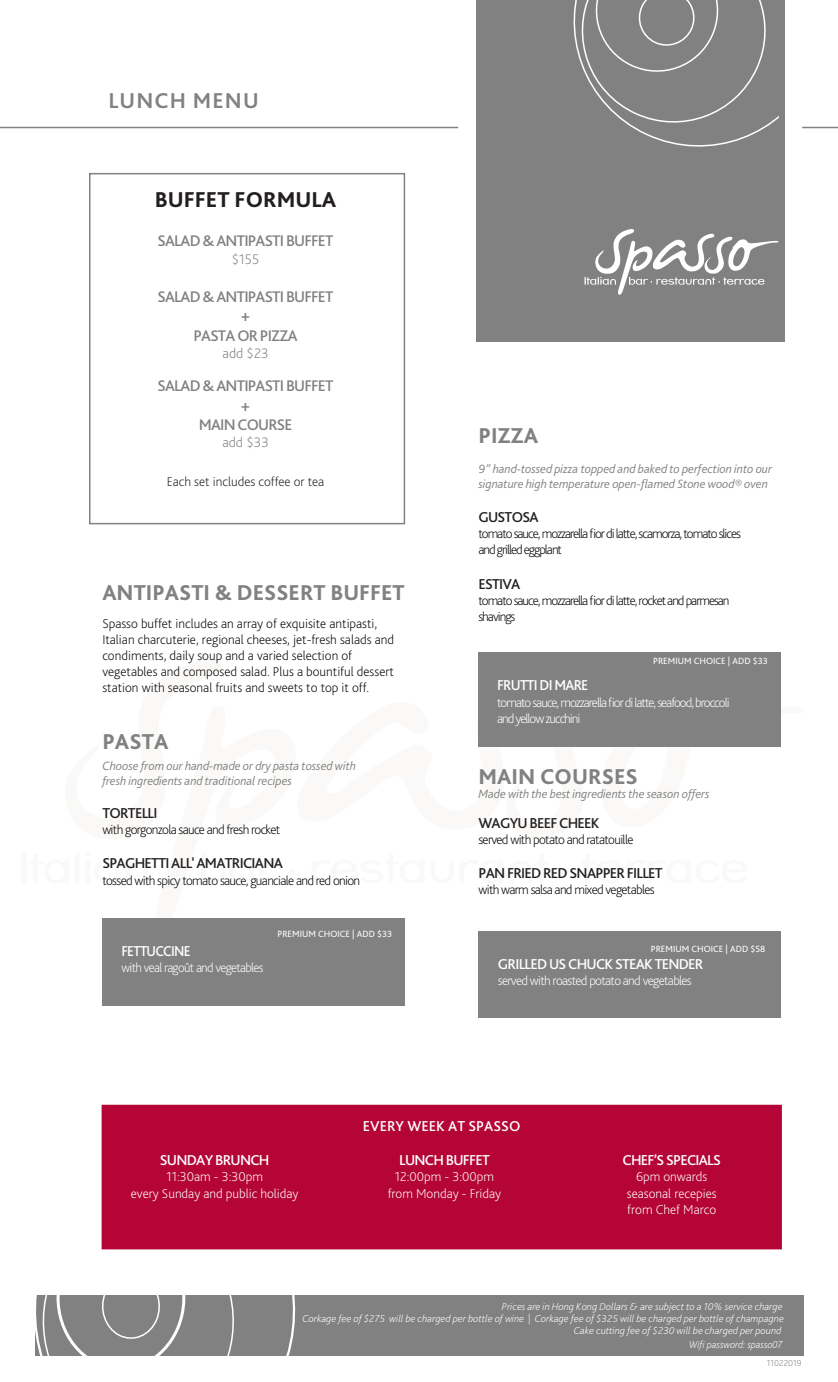
<style>
.page{position:relative;width:838px;height:1382px;background:#fff}
.page>*{position:absolute;margin:0;border:0;box-sizing:border-box;transform-origin:0 0}
.t1{font:800 22.5px "Bliss 2";color:#808180}
.t2{font:800 22.5px "Bliss 2";color:#231f20}
.t3{font:700 22.5px "Bliss 2";letter-spacing:.05em;color:#808180}
.t4{font:500 16.05px/19.4px "Bliss 2";letter-spacing:-.05em;color:#808180;text-align:center}
.t5{font:500 15px "Bliss 2";letter-spacing:-.05em;color:#211e1e}
.t6{font:500 15px "Bliss 2";letter-spacing:-.05em;color:#fff}
.t7{font:500 15px "Bliss 2";color:#fff}
.t8{font:500 15px "Bliss 2";letter-spacing:-.05em;color:#fff;scale:.93 1}
.t9{font:200 14.55px "Bliss 2";color:#808180}
.t10{font:200 13.5px/16.2px "Bliss 2";color:#050504}
.t11{font:200 13.5px "Bliss 2";letter-spacing:-.05em;color:#050504}
.t12{font:200 13.5px/16.2px "Bliss 2";letter-spacing:-.075em;color:#040503}
.t13{font:200 13.5px/16.2px "Bliss 2";color:#fff;text-align:center}
.t14{font:200 13.5px/16.2px "Bliss 2";letter-spacing:-.075em;color:#fff}
.t15{font:200 13.5px "Bliss 2";letter-spacing:-.05em;color:#fff}
.t16{font:200 13.5px "Bliss 2";color:#231f20}
.t17{font:italic 300 12.6px/15.1px "Bliss 2";letter-spacing:-.005em;color:#808180}
.t18{font:italic 200 10.5px "Bliss 2";letter-spacing:-.005em;color:#fff;scale:1.04 1}
.t19{font:italic 200 10.5px "Bliss 2";letter-spacing:-.005em;color:#fff}
.t20{font:9.45px "Bliss 2";color:#fff}
.t21{font:200 9px "Bliss 2";color:#808180}
.s1{color:#050604}
</style>
<div class="page">
<div style="left:35px;top:1295px;width:768px;height:61px;background:#808180"></div>
<div style="left:476px;top:0;width:308px;height:341px;background:#808180"></div>
<svg style="left:573px;top:0;width:205px;height:147px"></svg>
<svg style="left:35px;top:1295px;width:261px;height:61px"></svg>
<svg style="left:584px;top:229px;width:195px;height:66px"></svg>
<div style="left:102px;top:1105px;width:680px;height:144px;background:#b50536"></div>
<div style="left:478px;top:652px;width:303px;height:95px;background:#808180"></div>
<div style="left:478px;top:932px;width:303px;height:86px;background:#808180"></div>
<div style="left:102px;top:918px;width:303px;height:88px;background:#808180"></div>
<hr style="left:802px;top:127px;width:36px;height:1px;background:#808180">
<hr style="left:0;top:127px;width:458px;height:1px;background:#808180">
<div style="left:89px;top:173px;width:316px;height:351px;border:2px solid #808180"></div>
<h1 class="t3" style="left:108px;top:87px;width:152px">LUNCH MENU</h1>
<h1 class="t2" style="left:155px;top:185px;width:183px">BUFFET FORMULA</h1>
<p class="t4" style="left:158px;top:231px;width:177px">SALAD &amp; ANTIPASTI BUFFET</p>
<p class="t9" style="left:232px;top:250px;width:29px">$155</p>
<p class="t4" style="left:158px;top:287px;width:177px">SALAD &amp; ANTIPASTI BUFFET +<br>PASTA OR PIZZA</p>
<p class="t9" style="left:222px;top:344px;width:48px">add $23</p>
<p class="t4" style="left:158px;top:376px;width:177px">SALAD &amp; ANTIPASTI BUFFET +<br>MAIN COURSE</p>
<p class="t9" style="left:222px;top:433px;width:48px">add $33</p>
<h1 class="t1" style="left:478px;top:422px;width:61px">PIZZA</h1>
<p class="t17" style="left:478px;top:461px;width:295px">9” hand-tossed pizza topped and baked to perfection into our</p>
<p class="t16" style="left:167px;top:473px;width:159px">Each set includes coffee or tea</p>
<p class="t17" style="left:478px;top:476px;width:291px">signature high temperature open-flamed Stone wood® oven</p>
<h1 class="t1" style="left:102px;top:578px;width:304px">ANTIPASTI &amp; DESSERT BUFFET</h1>
<p class="t10" style="left:102px;top:615px;width:293px">Spasso buffet includes an array of exquisite antipasti, Italian charcuterie, regional cheeses, jet-fresh salads and condiments, daily soup and a varied selection of vegetables and composed salad. <span class="s1">Plus a bountiful dessert station with seasonal fruits and sweets to top it off.</span></p>
<h1 class="t1" style="left:102px;top:727px;width:68px">PASTA</h1>
<p class="t17" style="left:102px;top:758px;width:255px">Choose from our hand-made or dry pasta tossed with fresh ingredients and traditional recipes</p>
<p class="t5" style="left:102px;top:804px;width:57px">TORTELLI</p>
<p class="t11" style="left:102px;top:821px;width:180px">with gorgonzola sauce and fresh rocket</p>
<p class="t5" style="left:102px;top:854px;width:182px">SPAGHETTI ALL' AMATRICIANA</p>
<p class="t11" style="left:102px;top:872px;width:259px">tossed with spicy tomato sauce, guanciale and red onion</p>
<p class="t8" style="left:121px;top:942px;width:76px">FETTUCCINE</p>
<p class="t15" style="left:121px;top:959px;width:144px">with veal ragoût and vegetables</p>
<p class="t20" style="left:277px;top:928px;width:116px">PREMIUM CHOICE | ADD $33</p>
<p class="t5" style="left:478px;top:508px;width:62px">GUSTOSA</p>
<p class="t12" style="left:478px;top:525px;width:264px">tomato sauce, mozzarella fior di latte, scamorza, tomato slices and grilled eggplant</p>
<p class="t5" style="left:478px;top:574px;width:44px">ESTIVA</p>
<p class="t12" style="left:478px;top:592px;width:253px">tomato sauce, mozzarella fior di latte, rocket and parmesan shavings</p>
<p class="t20" style="left:653px;top:655px;width:116px">PREMIUM CHOICE | ADD $33</p>
<p class="t6" style="left:497px;top:676px;width:93px">FRUTTI DI MARE</p>
<p class="t14" style="left:497px;top:694px;width:234px">tomato sauce, mozzarella fior di latte, seafood, broccoli and yellow zucchini</p>
<h1 class="t1" style="left:478px;top:762px;width:161px">MAIN COURSES</h1>
<p class="t17" style="left:478px;top:786px;width:233px">Made with the best ingredients the season offers</p>
<p class="t5" style="left:478px;top:813px;width:123px">WAGYU BEEF CHEEK</p>
<p class="t11" style="left:478px;top:831px;width:156px">served with potato and ratatouille</p>
<p class="t5" style="left:478px;top:864px;width:186px">PAN FRIED RED SNAPPER FILLET</p>
<p class="t11" style="left:478px;top:881px;width:178px">with warm salsa and mixed vegetables</p>
<p class="t20" style="left:651px;top:943px;width:116px">PREMIUM CHOICE | ADD $58</p>
<p class="t6" style="left:498px;top:954px;width:207px">GRILLED US CHUCK STEAK TENDER</p>
<p class="t15" style="left:498px;top:972px;width:195px">served with roasted potato and vegetables</p>
<p class="t6" style="left:160px;top:1151px;width:111px">SUNDAY BRUNCH</p>
<p class="t13" style="left:131px;top:1168px;width:169px">11:30am - 3:30pm<br>every Sunday and public holiday</p>
<p class="t7" style="left:363px;top:1117px;width:159px">EVERY WEEK AT SPASSO</p>
<p class="t6" style="left:399px;top:1151px;width:92px">LUNCH BUFFET</p>
<p class="t13" style="left:388px;top:1168px;width:115px">12:00pm - 3:00pm from Monday - Friday</p>
<p class="t6" style="left:622px;top:1151px;width:100px">CHEF’S SPECIALS</p>
<p class="t13" style="left:627px;top:1168px;width:91px">6pm onwards seasonal recepies from Chef Marco</p>
<p class="t18" style="left:502px;top:1300px;width:271px">Prices are in Hong Kong Dollars &amp; are subject to a 10% service charge</p>
<p class="t19" style="left:689px;top:1337px;width:95px">Wifi password: spasso07</p>
<p class="t18" style="left:302px;top:1312px;width:464px">Corkage fee of $275 will be charged per bottle of wine | Corkage fee of $325 will be charged per bottle of champagne</p>
<p class="t18" style="left:573px;top:1324px;width:201px">Cake cutting fee of $230 will be charged per pound</p>
<p class="t21" style="left:767px;top:1357px;width:36px">11022019</p>
</div>
